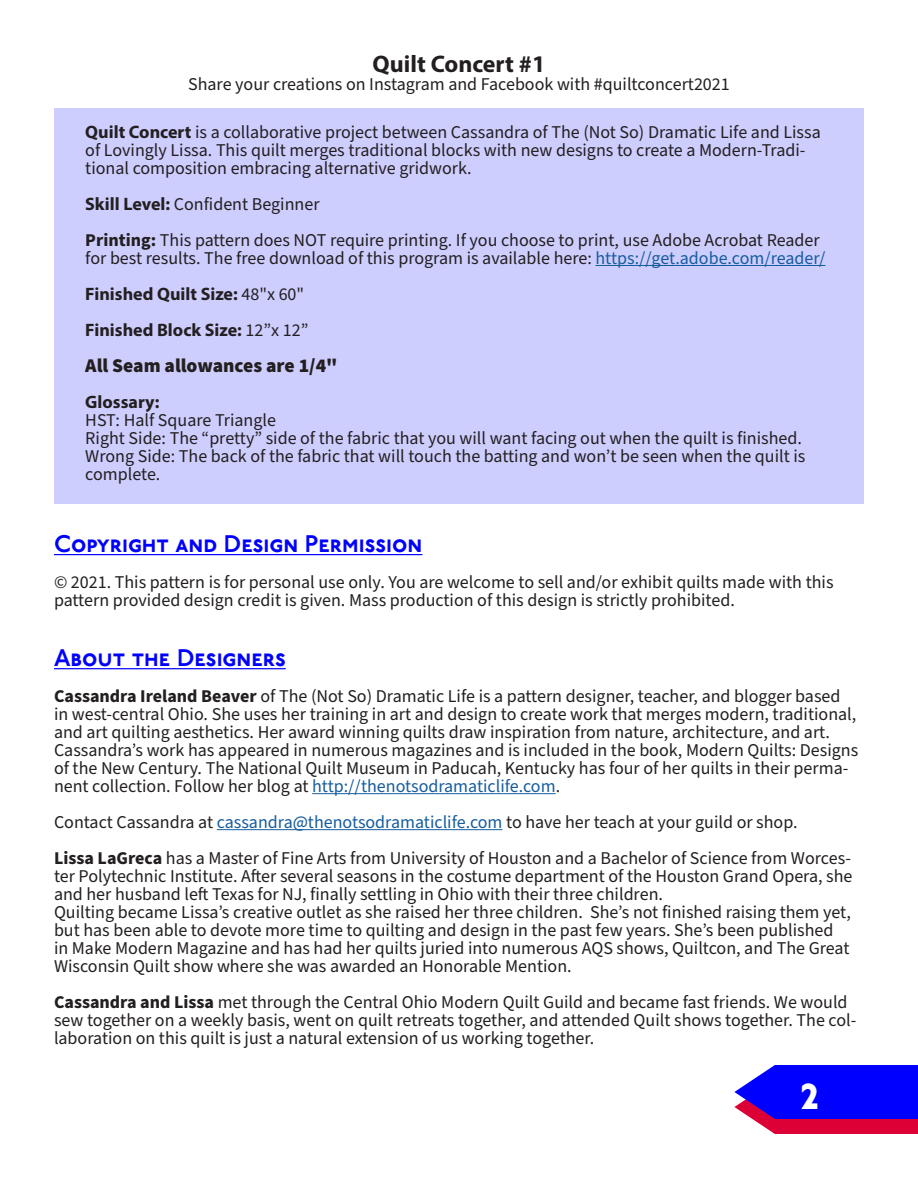
<style>
.page{position:relative;width:918px;height:1188px;background:#fff}
.page>*{position:absolute;margin:0;border:0;box-sizing:border-box;transform-origin:0 0}
.t1{font:48px "P22 Underground Dm P";color:#fff}
.Title_1_Blue_Left{font:24px "P22 Underground Dm P";color:#0000fe}
.Paragraph_1_centered{font:700 24px "Myriad Pro";color:#231f20}
.Paragraph_1{font:900 19.5px "Source Sans Pro";color:#231f20}
.Paragraph_1-2{font:18px/18px "Source Sans Pro";color:#231f20}
.Paragraph_1-3{font:700 18px "Myriad Pro";color:#231f20}
.s1{font-family:"Myriad Pro";font-weight:700}
.s2{font-weight:700}
.s3{color:#175d9e}
.s4{font-family:"Source Sans Pro";font-weight:400}
</style>
<div class="page">
<div style="left:54px;top:108px;width:810px;height:395px;background:#cdcdfe"></div>
<svg style="left:734px;top:1065px;width:184px;height:69px;background:#4618d4"></svg>
<hr style="left:54px;top:554px;width:368px;height:1px;background:#0000fe">
<hr style="left:596px;top:265px;width:229px;height:1px;background:#175d9e">
<hr style="left:54px;top:668px;width:232px;height:1px;background:#0000fe">
<hr style="left:312px;top:793px;width:244px;height:1px;background:#175d9e">
<hr style="left:217px;top:829px;width:286px;height:1px;background:#175d9e">
<p class="Paragraph_1_centered" style="left:373px;top:48px;width:174px">Quilt Concert #1</p>
<p class="Paragraph_1-2" style="left:188px;top:76px;width:543px">Share your creations on Instagram and Facebook with #quiltconcert2021</p>
<p class="Paragraph_1-2" style="left:85px;top:124px;width:737px"><span class="s1">Quilt Concert</span> is a collaborative project between Cassandra of The (Not So) Dramatic Life and Lissa of Lovingly Lissa. This quilt merges traditional blocks with new designs to create a Modern-Tradi&shy;tional composition embracing alternative gridwork.</p>
<p class="Paragraph_1-2" style="left:85px;top:196px;width:236px"><span class="s1">Skill Level:</span> Confident Beginner</p>
<p class="Paragraph_1-2" style="left:85px;top:232px;width:742px"><span class="s2">Printing:</span> This pattern does NOT require printing. If you choose to print, use Adobe Acrobat Reader for best results. The free download of this program is available here: <span class="s3">https://get.adobe.com/reader/</span></p>
<p class="Paragraph_1-3" style="left:85px;top:282px;width:220px">Finished Quilt Size: <span class="s4">48"x 60"</span></p>
<p class="Paragraph_1-3" style="left:85px;top:318px;width:225px">Finished Block Size: <span class="s4">12”x 12”</span></p>
<p class="Paragraph_1" style="left:85px;top:352px;width:254px">All Seam allowances are 1/4"</p>
<p class="Paragraph_1-3" style="left:85px;top:390px;width:76px">Glossary:</p>
<p class="Paragraph_1-2" style="left:85px;top:412px;width:192px">HST: Half Square Triangle</p>
<p class="Paragraph_1-2" style="left:85px;top:430px;width:718px">Right Side: The “pretty” side of the fabric that you will want facing out when the quilt is finished.</p>
<p class="Paragraph_1-2" style="left:85px;top:448px;width:722px">Wrong Side: The back of the fabric that will touch the batting and won’t be seen when the quilt is complete.</p>
<p class="Title_1_Blue_Left" style="left:54px;top:530px;width:370px">Copyright and Design Permission</p>
<p class="Paragraph_1-2" style="left:54px;top:573px;width:781px">© 2021. This pattern is for personal use only. You are welcome to sell and/or exhibit quilts made with this pattern provided design credit is given. Mass production of this design is strictly prohibited.</p>
<p class="Title_1_Blue_Left" style="left:54px;top:645px;width:233px">About the Designers</p>
<p class="Paragraph_1-2" style="left:54px;top:688px;width:806px"><span class="s2">Cassandra Ireland Beaver</span> of The (Not So) Dramatic Life is a pattern designer, teacher, and blogger based in west-central Ohio. She uses her training in art and design to create work that merges modern, traditional, and art quilting aesthetics. Her award winning quilts draw inspiration from nature, architecture, and art.<br>Cassandra’s work has appeared in numerous magazines and is included in the book, Modern Quilts: Designs of the New Century. The National Quilt Museum in Paducah, Kentucky has four of her quilts in their perma&shy;nent collection. Follow her blog at <span class="s3">http://thenotsodramaticlife.com</span>.</p>
<p class="Paragraph_1-2" style="left:54px;top:814px;width:745px">Contact Cassandra at <span class="s3">cassandra@thenotsodramaticlife.com</span> to have her teach at your guild or shop.</p>
<p class="Paragraph_1-2" style="left:54px;top:850px;width:800px;text-align:justify"><span class="s2">Lissa LaGreca</span> has a Master of Fine Arts from University of Houston and a Bachelor of Science from Worces&shy;ter Polytechnic Institute. After several seasons in the costume department of the Houston Grand Opera, she and her husband left Texas for NJ, finally settling in Ohio with their three children.</p>
<p class="Paragraph_1-2" style="left:54px;top:904px;width:798px">Quilting became Lissa’s creative outlet as she raised her three children. She’s not finished raising them yet, but has been able to devote more time to quilting and design in the past few years. She’s been published in Make Modern Magazine and has had her quilts juried into numerous AQS shows, Quiltcon, and The Great Wisconsin Quilt show where she was awarded an Honorable Mention.</p>
<p class="Paragraph_1-2" style="left:54px;top:994px;width:804px"><span class="s2">Cassandra and Lissa</span> met through the Central Ohio Modern Quilt Guild and became fast friends. We would sew together on a weekly basis, went on quilt retreats together, and attended Quilt shows together. The col&shy;laboration on this quilt is just a natural extension of us working together.</p>
<h1 class="t1" style="left:801px;top:1065px;width:19px">2</h1>
</div>
